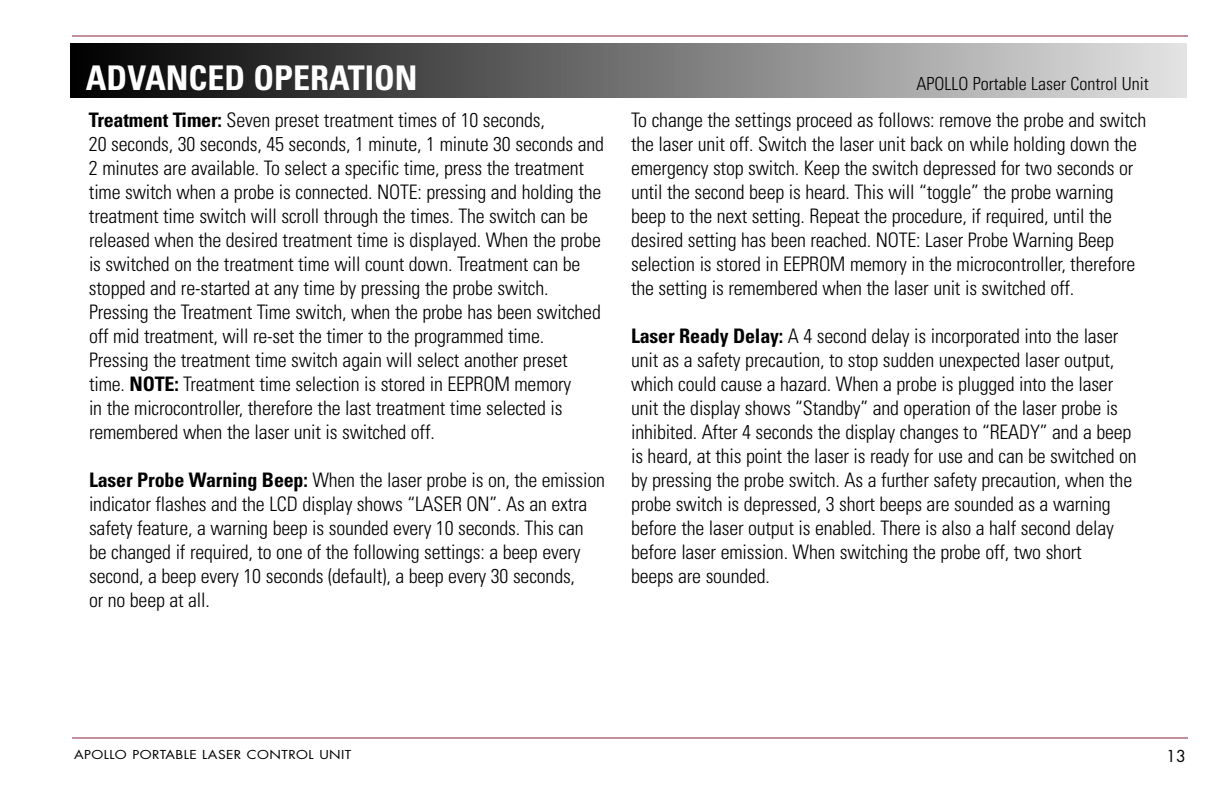
<style>
.page{position:relative;width:1224px;height:792px;background:#fff}
.page>*{position:absolute;margin:0;border:0;box-sizing:border-box;transform-origin:0 0}
.t1{font:700 condensed 34px "Univers";color:#fff}
.t2{font:300 condensed 20px/24px "Univers";letter-spacing:-.01em;color:#000}
.t3{font:300 condensed 18px "Univers";color:#000}
.t4{font:16px "Futura";color:#000}
.t5{font:12px "Futura";letter-spacing:.03em;color:#000;scale:1.15 1}
.s1{font-weight:700}
</style>
<div class="page">
<hr style="left:72px;top:36px;width:1116px;height:1px;background:#862336">
<hr style="left:72px;top:738px;width:1116px;height:1px;background:#862336">
<div style="left:71px;top:44px;width:1116px;height:54px;background:linear-gradient(to right,#000,#e3e3e3)"></div>
<h1 class="t1" style="left:86px;top:57px;width:333px">ADVANCED OPERATION</h1>
<p class="t2" style="left:89px;top:107px;width:516px"><span class="s1">Treatment Timer:</span> Seven preset treatment times of 10 seconds,<br>20 seconds, 30 seconds, 45 seconds, 1 minute, 1 minute 30 seconds and 2 minutes are available. To select a specific time, press the treatment time switch when a probe is connected. NOTE: pressing and holding the treatment time switch will scroll through the times. The switch can be released when the desired treatment time is displayed. When the probe is switched on the treatment time will count down. Treatment can be stopped and re-started at any time by pressing the probe switch.<br>Pressing the Treatment Time switch, when the probe has been switched off mid treatment, will re-set the timer to the programmed time.<br>Pressing the treatment time switch again will select another preset time. <span class="s1">NOTE:</span> Treatment time selection is stored in EEPROM memory<br>in the microcontroller, therefore the last treatment time selected is remembered when the laser unit is switched off.</p>
<p class="t2" style="left:89px;top:467px;width:517px"><span class="s1">Laser Probe Warning Beep:</span> When the laser probe is on, the emission indicator flashes and the LCD display shows “LASER ON”. As an extra safety feature, a warning beep is sounded every 10 seconds. This can be changed if required, to one of the following settings: a beep every second, a beep every 10 seconds (default), a beep every 30 seconds,<br>or no beep at all.</p>
<p class="t3" style="left:916px;top:73px;width:234px">APOLLO Portable Laser Control Unit</p>
<p class="t2" style="left:631px;top:107px;width:517px">To change the settings proceed as follows: remove the probe and switch the laser unit off. Switch the laser unit back on while holding down the emergency stop switch. Keep the switch depressed for two seconds or until the second beep is heard. This will “toggle” the probe warning beep to the next setting. Repeat the procedure, if required, until the desired setting has been reached. NOTE: Laser Probe Warning Beep selection is stored in EEPROM memory in the microcontroller, therefore the setting is remembered when the laser unit is switched off.</p>
<p class="t2" style="left:631px;top:323px;width:507px"><span class="s1">Laser Ready Delay:</span> A 4 second delay is incorporated into the laser unit as a safety precaution, to stop sudden unexpected laser output, which could cause a hazard. When a probe is plugged into the laser unit the display shows “Standby” and operation of the laser probe is inhibited. After 4 seconds the display changes to “READY” and a beep is heard, at this point the laser is ready for use and can be switched on by pressing the probe switch. As a further safety precaution, when the probe switch is depressed, 3 short beeps are sounded as a warning before the laser output is enabled. There is also a half second delay before laser emission. When switching the probe off, two short<br>beeps are sounded.</p>
<p class="t5" style="left:74px;top:746px;width:243px">APOLLO PORTABLE LASER CONTROL UNIT</p>
<p class="t4" style="left:1166px;top:745px;width:21px">13</p>
</div>
